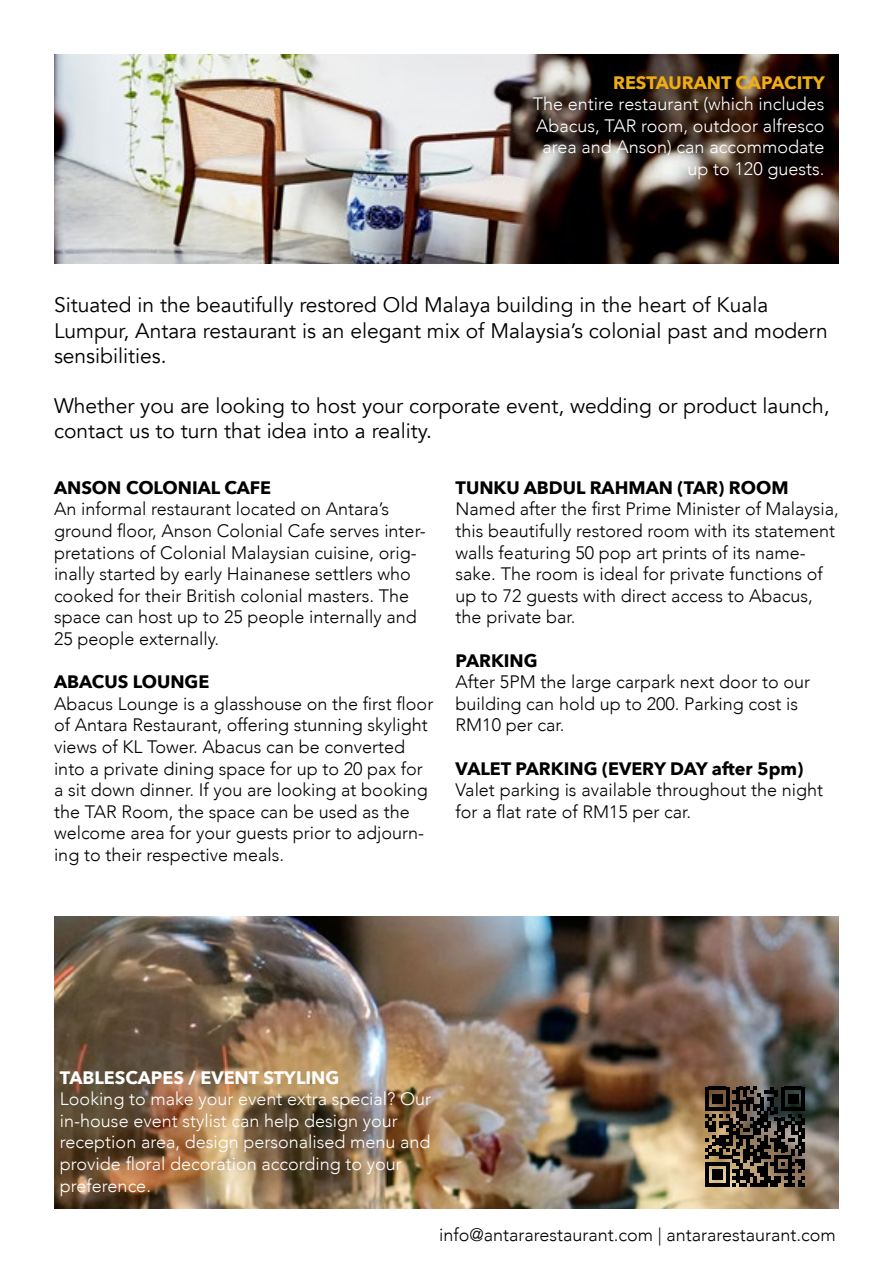
<style>
.page{position:relative;width:893px;height:1263px;background:#fff}
.page>*{position:absolute;margin:0;border:0;box-sizing:border-box;transform-origin:0 0}
.t1{font:21px/25.2px "Avenir";color:#000}
.t2{font:300 18px/21.6px "Avenir";color:#000}
.t3{font:300 18px/21.6px "Avenir";color:#fff;text-align:right}
.t4{font:700 18px "Avenir Next";color:#000}
.t5{font:700 18px "Avenir Next";color:#fff}
.t6{font:700 18px "Avenir Next";color:#eeae13}
</style>
<div class="page">
<img style="left:54px;top:54px;width:785px;height:210px">
<img style="left:54px;top:916px;width:785px;height:293px">
<svg style="left:705px;top:1087px;width:100px;height:100px;background:#3e362a"></svg>
<p class="t6" style="left:613px;top:67px;width:213px">RESTAURANT CAPACITY</p>
<p class="t3" style="left:533px;top:93px;width:293px">The entire restaurant (which includes<br>Abacus, TAR room, outdoor alfresco area and Anson) can accommodate up to 120 guests.</p>
<p class="t1" style="left:54px;top:293px;width:775px">Situated in the beautifully restored Old Malaya building in the heart of Kuala<br>Lumpur, Antara restaurant is an elegant mix of Malaysia’s colonial past and modern sensibilities.</p>
<p class="t1" style="left:54px;top:394px;width:777px">Whether you are looking to host your corporate event, wedding or product launch, contact us to turn that idea into a reality.</p>
<p class="t4" style="left:54px;top:472px;width:219px">ANSON COLONIAL CAFE</p>
<p class="t2" style="left:54px;top:498px;width:373px">An informal restaurant located on Antara’s ground floor, Anson Colonial Cafe serves inter&shy;pretations of Colonial Malaysian cuisine, orig&shy;inally started by early Hainanese settlers who cooked for their British colonial masters. The space can host up to 25 people internally and 25 people externally.</p>
<p class="t4" style="left:54px;top:666px;width:157px">ABACUS LOUNGE</p>
<p class="t2" style="left:54px;top:693px;width:381px">Abacus Lounge is a glasshouse on the first floor of Antara Restaurant, offering stunning skylight views of KL Tower. Abacus can be converted into a private dining space for up to 20 pax for a sit down dinner. If you are looking at booking the TAR Room, the space can be used as the welcome area for your guests prior to adjourn&shy;ing to their respective meals.</p>
<p class="t4" style="left:456px;top:472px;width:334px">TUNKU ABDUL RAHMAN (TAR) ROOM</p>
<p class="t2" style="left:456px;top:498px;width:385px">Named after the first Prime Minister of Malaysia, this beautifully restored room with its statement walls featuring 50 pop art prints of its name&shy;sake. The room is ideal for private functions of up to 72 guests with direct access to Abacus, the private bar.</p>
<p class="t4" style="left:456px;top:645px;width:84px">PARKING</p>
<p class="t2" style="left:456px;top:671px;width:356px">After 5PM the large carpark next door to our building can hold up to 200. Parking cost is<br>RM10 per car.</p>
<p class="t4" style="left:456px;top:753px;width:349px">VALET PARKING (EVERY DAY after 5pm)</p>
<p class="t2" style="left:456px;top:779px;width:369px">Valet parking is available throughout the night for a flat rate of RM15 per car.</p>
<p class="t5" style="left:60px;top:1062px;width:281px">TABLESCAPES / EVENT STYLING</p>
<p class="t3" style="left:60px;top:1088px;width:373px;text-align:left">Looking to make your event extra special? Our in-house event stylist can help design your reception area, design personalised menu and provide floral decoration according to your preference.</p>
<p class="t2" style="left:439px;top:1224px;width:398px">info@antararestaurant.com | antararestaurant.com</p>
</div>
